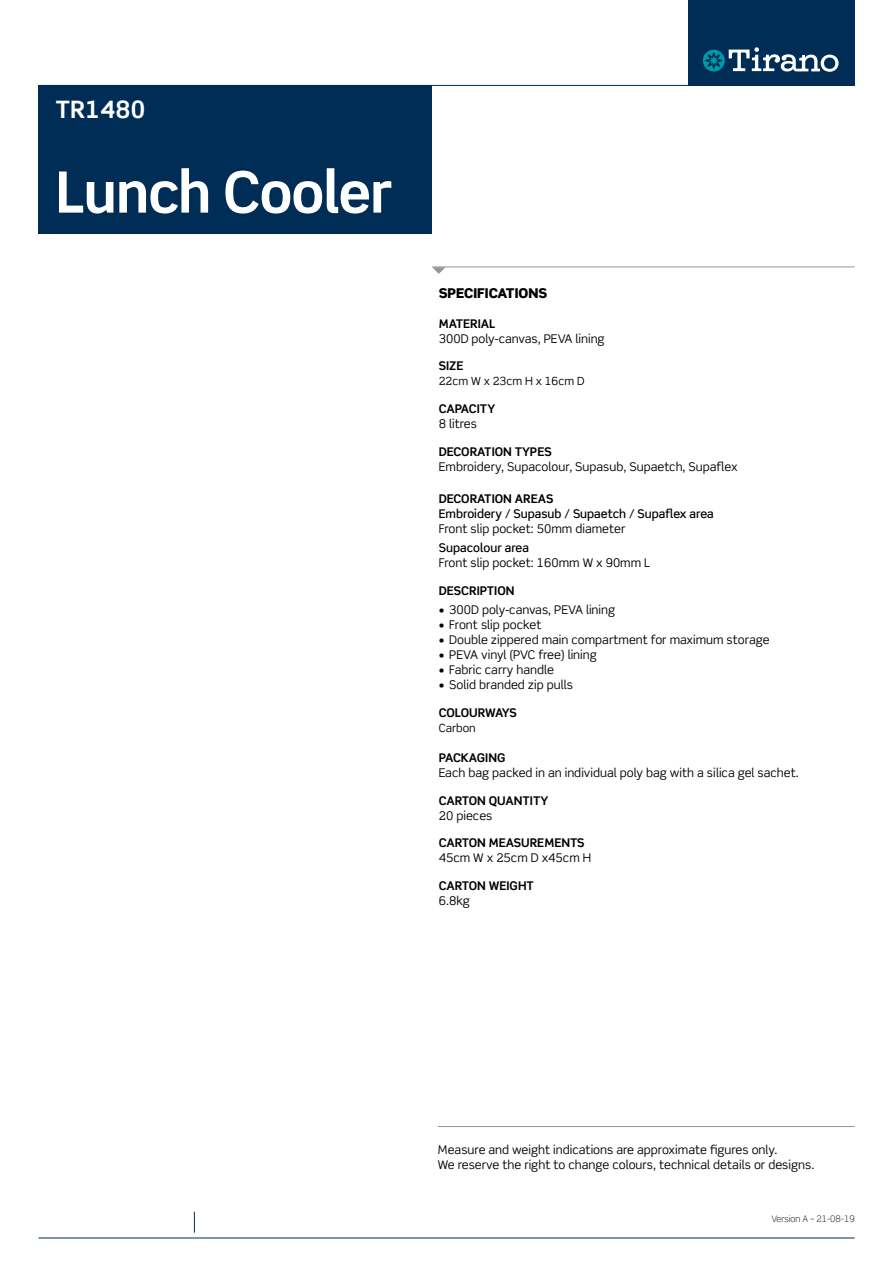
<style>
.page{position:relative;width:893px;height:1263px;background:#fff}
.page>*{position:absolute;margin:0;border:0;box-sizing:border-box;transform-origin:0 0}
.t1{font:700 57px "Scene Std";letter-spacing:-.02em;color:#fff}
.t2{font:700 24px "Scene Std";color:#fff}
.t3{font:900 13.5px "Scene Std";color:#000}
.t4{font:12px/15px "Scene Std";color:#000}
.t5{font:700 12px "Scene Std";color:#000}
.t6{font:500 12px "Scene Std";color:#000}
.t7{font:700 12px "Scene Std";letter-spacing:-.02em;color:#000}
.t8{font:11.25px "Scene Std";color:#000}
.t9{font:300 9px "Scene Std";color:#000}
</style>
<div class="page">
<hr style="left:38px;top:85px;width:817px;height:1px;background:#002d56">
<hr style="left:38px;top:1237px;width:817px;height:1px;background:#002d56">
<svg style="left:194px;top:1212px;width:1px;height:21px"></svg>
<hr style="left:432px;top:267px;width:423px;height:1px;background:#939598">
<svg style="left:432px;top:267px;width:13px;height:7px"></svg>
<div style="left:688px;top:0;width:167px;height:86px;background:#002d56"></div>
<svg style="left:703px;top:47px;width:135px;height:25px"></svg>
<div style="left:38px;top:85px;width:394px;height:149px;background:#002d56"></div>
<hr style="left:438px;top:1126px;width:417px;height:1px;background:#939598">
<h2 class="t2" style="left:55px;top:95px;width:92px">TR1480</h2>
<h1 class="t1" style="left:55px;top:157px;width:339px">Lunch Cooler</h1>
<p class="t3" style="left:439px;top:284px;width:110px">SPECIFICATIONS</p>
<p class="t5" style="left:439px;top:316px;width:58px">MATERIAL</p>
<p class="t4" style="left:439px;top:331px;width:167px">300D poly-canvas, PEVA lining</p>
<p class="t5" style="left:439px;top:358px;width:26px">SIZE</p>
<p class="t8" style="left:439px;top:374px;width:147px">22cm W x 23cm H x 16cm D</p>
<p class="t5" style="left:439px;top:401px;width:58px">CAPACITY</p>
<p class="t4" style="left:439px;top:416px;width:40px">8 litres</p>
<p class="t5" style="left:439px;top:444px;width:114px">DECORATION TYPES</p>
<p class="t4" style="left:439px;top:459px;width:300px">Embroidery, Supacolour, Supasub, Supaetch, Supaflex</p>
<p class="t5" style="left:439px;top:491px;width:116px">DECORATION AREAS</p>
<p class="t6" style="left:439px;top:506px;width:277px">Embroidery / Supasub / Supaetch / Supaflex area</p>
<p class="t4" style="left:439px;top:521px;width:188px">Front slip pocket: 50mm diameter</p>
<p class="t6" style="left:439px;top:540px;width:92px">Supacolour area</p>
<p class="t4" style="left:439px;top:555px;width:213px">Front slip pocket: 160mm W x 90mm L</p>
<p class="t5" style="left:439px;top:583px;width:77px">DESCRIPTION</p>
<p class="t4" style="left:439px;top:602px;width:178px">• 300D poly-canvas, PEVA lining</p>
<p class="t4" style="left:439px;top:617px;width:104px">• Front slip pocket</p>
<p class="t4" style="left:439px;top:632px;width:332px">• Double zippered main compartment for maximum storage</p>
<p class="t4" style="left:439px;top:647px;width:160px">• PEVA vinyl (PVC free) lining</p>
<p class="t4" style="left:439px;top:662px;width:117px">• Fabric carry handle</p>
<p class="t4" style="left:439px;top:677px;width:136px">• Solid branded zip pulls</p>
<p class="t7" style="left:439px;top:705px;width:79px">COLOURWAYS</p>
<p class="t8" style="left:439px;top:721px;width:38px">Carbon</p>
<p class="t5" style="left:439px;top:750px;width:68px">PACKAGING</p>
<p class="t4" style="left:439px;top:765px;width:362px">Each bag packed in an individual poly bag with a silica gel sachet.</p>
<p class="t5" style="left:439px;top:793px;width:111px">CARTON QUANTITY</p>
<p class="t4" style="left:439px;top:808px;width:55px">20 pieces</p>
<p class="t5" style="left:439px;top:836px;width:147px">CARTON MEASUREMENTS</p>
<p class="t4" style="left:439px;top:850px;width:154px">45cm W x 25cm D x45cm H</p>
<p class="t5" style="left:439px;top:878px;width:97px">CARTON WEIGHT</p>
<p class="t4" style="left:439px;top:893px;width:33px">6.8kg</p>
<p class="t4" style="left:438px;top:1142px;width:378px">Measure and weight indications are approximate figures only.<br>We reserve the right to change colours, technical details or designs.</p>
<p class="t9" style="left:771px;top:1213px;width:85px">Version A – 21-08-19</p>
</div>
